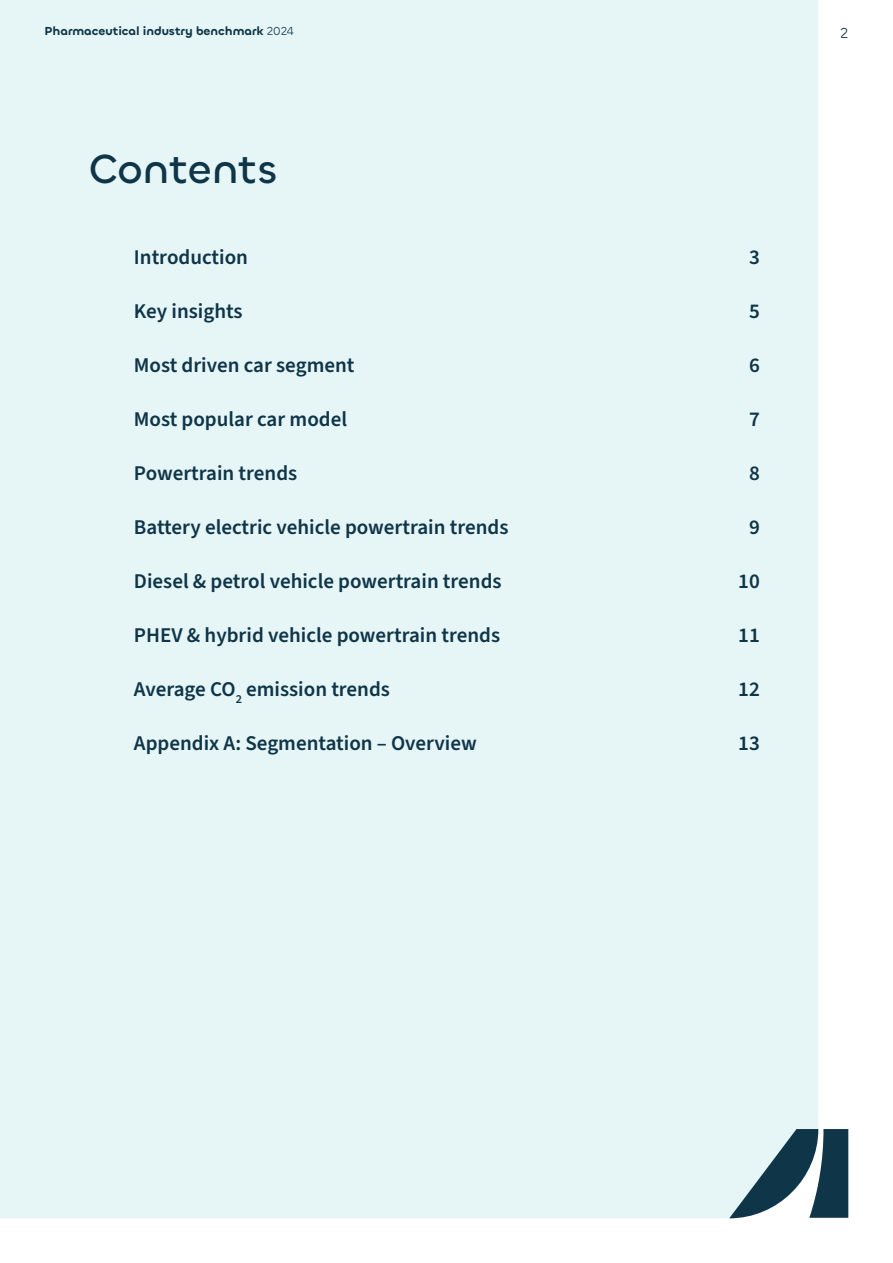
<style>
.page{position:relative;width:893px;height:1263px;background:#fff}
.page>*{position:absolute;margin:0;border:0;box-sizing:border-box;transform-origin:0 0}
.t1{font:500 42px "Chillax";color:#0f3549}
.t2{font:600 21px "Source Sans Pro";color:#0f3549}
.t3{font:15px "Chillax";color:#0f3549}
.t4{font:600 12px "Chillax";color:#0f3549}
.s1{font-weight:400}
</style>
<div class="page">
<div style="left:0;top:0;width:818px;height:1218px;background:#e6f5f5"></div>
<svg style="left:729px;top:1129px;width:119px;height:89px"></svg>
<p class="t4" style="left:45px;top:23px;width:251px">Pharmaceutical industry benchmark <span class="s1">2024</span></p>
<p class="t3" style="left:840px;top:24px;width:10px">2</p>
<h1 class="t1" style="left:89px;top:143px;width:190px">Contents</h1>
<p class="t2" style="left:134px;top:243px;width:116px">Introduction</p>
<p class="t2" style="left:749px;top:243px;width:12px">3</p>
<p class="t2" style="left:134px;top:297px;width:110px">Key insights</p>
<p class="t2" style="left:749px;top:297px;width:12px">5</p>
<p class="t2" style="left:134px;top:350px;width:222px">Most driven car segment</p>
<p class="t2" style="left:749px;top:350px;width:12px">6</p>
<p class="t2" style="left:134px;top:404px;width:215px">Most popular car model</p>
<p class="t2" style="left:749px;top:404px;width:12px">7</p>
<p class="t2" style="left:134px;top:458px;width:165px">Powertrain trends</p>
<p class="t2" style="left:749px;top:458px;width:12px">8</p>
<p class="t2" style="left:134px;top:512px;width:376px">Battery electric vehicle powertrain trends</p>
<p class="t2" style="left:749px;top:512px;width:12px">9</p>
<p class="t2" style="left:134px;top:566px;width:369px">Diesel &amp; petrol vehicle powertrain trends</p>
<p class="t2" style="left:738px;top:566px;width:23px">10</p>
<p class="t2" style="left:134px;top:620px;width:368px">PHEV &amp; hybrid vehicle powertrain trends</p>
<p class="t2" style="left:738px;top:620px;width:23px">11</p>
<p class="t2" style="left:134px;top:675px;width:258px">Average CO<sub>2</sub> emission trends</p>
<p class="t2" style="left:738px;top:675px;width:23px">12</p>
<p class="t2" style="left:134px;top:729px;width:344px">Appendix A: Segmentation – Overview</p>
<p class="t2" style="left:738px;top:729px;width:23px">13</p>
</div>
